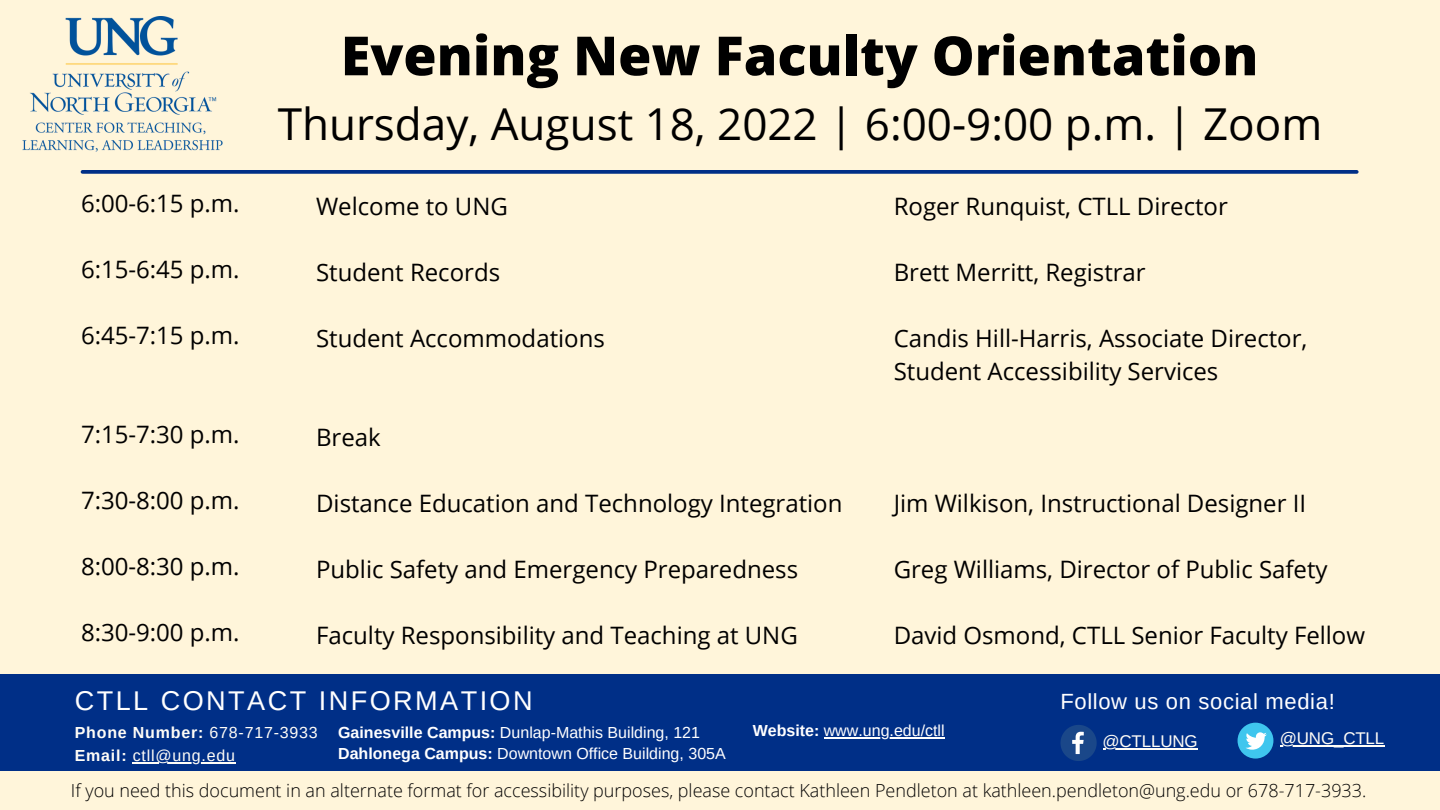
<style>
.page{position:relative;width:1440px;height:810px;background:#fff5da}
.page>*{position:absolute;margin:0;border:0;box-sizing:border-box;transform-origin:0 0}
.t1{font:800 54px "Open Sans";color:#000}
.t2{font:44px "Open Sans";color:#000}
.t3{font:27.1px "Arimo";letter-spacing:.09em;color:#fff}
.t4{font:24px "Open Sans";color:#000}
.t5{font:22px "Arimo";letter-spacing:.03em;color:#fff}
.t6{font:300 18px "Open Sans";color:#000}
.t7{font:17px "Arimo";letter-spacing:-.01em;color:#fffdf7}
.t8{font:16px "Arimo";color:#fff}
.t9{font:700 16px "Arimo";letter-spacing:.05em;color:#fffdf7}
.t10{font:16px "Arimo";letter-spacing:.05em;color:#fffdf7}
.s1{font-weight:700}
.s2{font-weight:400}
</style>
<div class="page">
<svg style="left:82px;top:170px;width:1275px;height:4px;background:#0f3b8c"></svg>
<div style="left:0;top:674px;width:1440px;height:97px;background:#002f87"></div>
<hr style="left:1103px;top:748px;width:94px;height:2px;background:#fffdf7">
<div style="left:1238px;top:723px;width:35px;height:36px;background:#3fc6ee;border-radius:50%"></div>
<svg style="left:1246px;top:732px;width:21px;height:18px"></svg>
<svg style="left:1060px;top:725px;width:37px;height:36px"></svg>
<img style="left:22px;top:17px;width:201px;height:135px">
<hr style="left:1280px;top:745px;width:104px;height:2px;background:#fffdf7">
<hr style="left:133px;top:762px;width:103px;height:2px;background:#fffdf7">
<hr style="left:824px;top:737px;width:121px;height:2px;background:#fff">
<p class="t1" style="left:341px;top:18px;width:919px">Evening New Faculty Orientation</p>
<p class="t2" style="left:278px;top:93px;width:1046px">Thursday, August 18, 2022 | 6:00-9:00 p.m. | Zoom</p>
<p class="t4" style="left:81px;top:187px;width:160px">6:00-6:15 p.m.</p>
<p class="t4" style="left:316px;top:190px;width:193px">Welcome to UNG</p>
<p class="t4" style="left:894px;top:190px;width:336px">Roger Runquist, CTLL Director</p>
<p class="t4" style="left:81px;top:253px;width:160px">6:15-6:45 p.m.</p>
<p class="t4" style="left:316px;top:256px;width:186px">Student Records</p>
<p class="t4" style="left:894px;top:256px;width:254px">Brett Merritt, Registrar</p>
<p class="t4" style="left:81px;top:319px;width:160px">6:45-7:15 p.m.</p>
<p class="t4" style="left:316px;top:322px;width:290px">Student Accommodations</p>
<p class="t4" style="left:894px;top:322px;width:415px">Candis Hill-Harris, Associate Director,</p>
<p class="t4" style="left:894px;top:355px;width:326px">Student Accessibility Services</p>
<p class="t4" style="left:81px;top:418px;width:160px">7:15-7:30 p.m.</p>
<p class="t4" style="left:316px;top:421px;width:66px">Break</p>
<p class="t4" style="left:81px;top:484px;width:160px">7:30-8:00 p.m.</p>
<p class="t4" style="left:316px;top:487px;width:528px">Distance Education and Technology Integration</p>
<p class="t4" style="left:894px;top:487px;width:414px">Jim Wilkison, Instructional Designer II</p>
<p class="t4" style="left:81px;top:550px;width:160px">8:00-8:30 p.m.</p>
<p class="t4" style="left:316px;top:553px;width:484px">Public Safety and Emergency Preparedness</p>
<p class="t4" style="left:894px;top:553px;width:435px">Greg Williams, Director of Public Safety</p>
<p class="t4" style="left:81px;top:616px;width:160px">8:30-9:00 p.m.</p>
<p class="t4" style="left:316px;top:619px;width:483px">Faculty Responsibility and Teaching at UNG</p>
<p class="t4" style="left:894px;top:619px;width:473px">David Osmond, CTLL Senior Faculty Fellow</p>
<p class="t3" style="left:75px;top:686px;width:460px">CTLL CONTACT INFORMATION</p>
<p class="t8" style="left:338px;top:723px;width:363px"><span class="s1">Gainesville Campus:</span> Dunlap-Mathis Building, 121</p>
<p class="t8" style="left:338px;top:745px;width:389px"><span class="s1">Dahlonega Campus:</span> Downtown Office Building, 305A</p>
<p class="t9" style="left:75px;top:724px;width:245px">Phone Number: <span class="s2">678-717-3933</span></p>
<p class="t10" style="left:75px;top:746px;width:162px"><span class="s1">Email:</span> ctll@ung.edu</p>
<p class="t8" style="left:753px;top:721px;width:194px"><span class="s1">Website:</span> www.ung.edu/ctll</p>
<p class="t5" style="left:1060px;top:689px;width:276px">Follow us on social media!</p>
<p class="t7" style="left:1103px;top:731px;width:97px">@CTLLUNG</p>
<p class="t7" style="left:1280px;top:728px;width:106px">@UNG_CTLL</p>
<p class="t6" style="left:71px;top:778px;width:1297px">If you need this document in an alternate format for accessibility purposes, please contact Kathleen Pendleton at kathleen.pendleton@ung.edu or 678-717-3933.</p>
</div>
